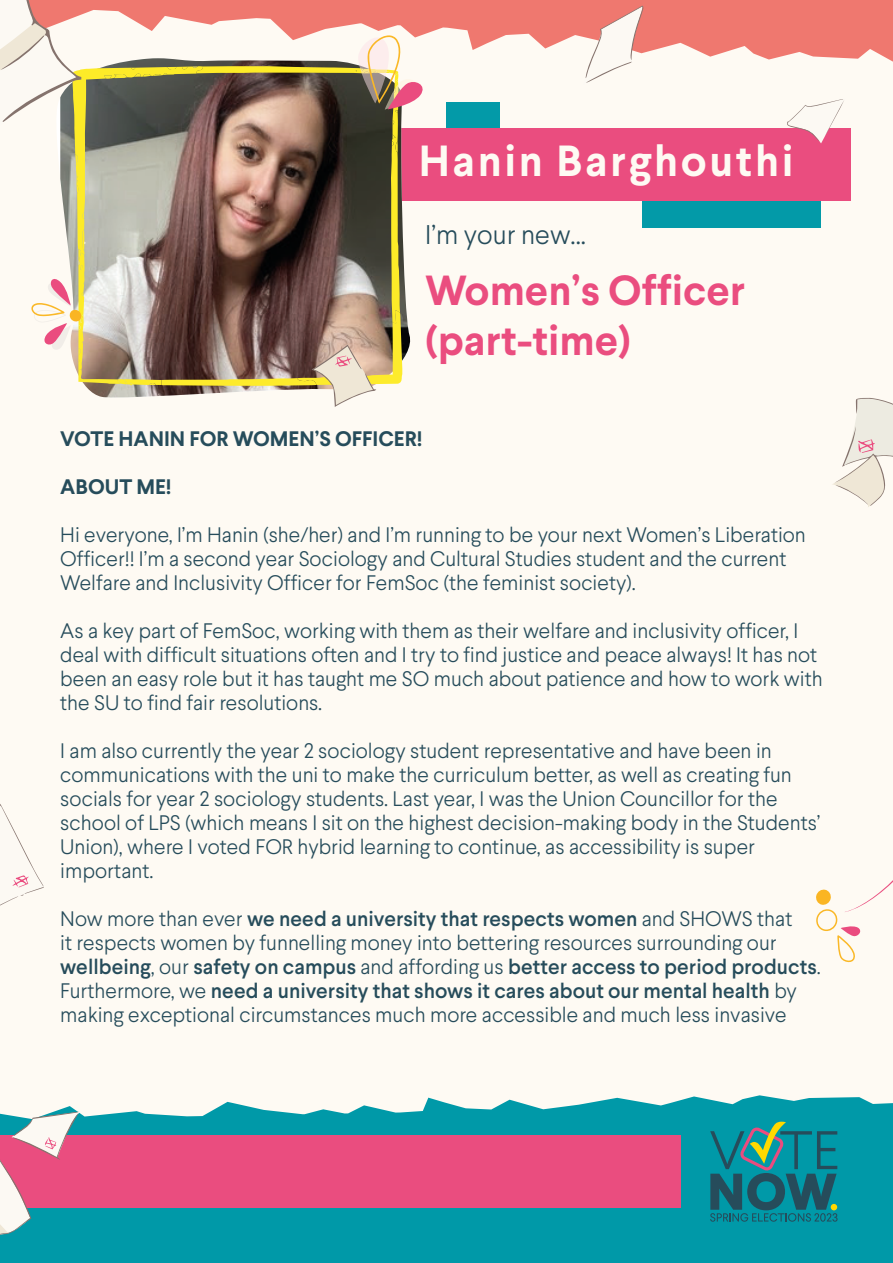
<style>
.page{position:relative;width:893px;height:1263px;background:#fefaf3}
.page>*{position:absolute;margin:0;border:0;box-sizing:border-box;transform-origin:0 0}
.t1{font:700 43.5px "Larsseit";letter-spacing:.06em;color:#fefaf3}
.t2{font:700 42px/50.4px "Larsseit";color:#ea4d7f}
.t3{font:300 27px "Larsseit";color:#264c5b}
.t4{font:300 21px/24px "Larsseit";color:#264c5b}
.t5{font:700 21px "Larsseit";color:#264c5b}
.s1{font-weight:500}
</style>
<div class="page">
<div style="left:642px;top:173px;width:179px;height:55px;background:#039aa8"></div>
<div style="left:446px;top:102px;width:54px;height:35px;background:#039aa8"></div>
<div style="left:376px;top:128px;width:474px;height:72px;background:#ea4d7f"></div>
<svg style="left:0;top:1095px;width:893px;height:168px;background:#1fa4b1"></svg>
<div style="left:0;top:1135px;width:680px;height:73px;background:#ea4d7f"></div>
<svg style="left:710px;top:1122px;width:127px;height:100px;background:#19808a"></svg>
<svg style="left:428px;top:0;width:465px;height:62px;fill:#ef786f"></svg>
<svg style="left:832px;top:397px;width:61px;height:110px"></svg>
<svg style="left:583px;top:6px;width:60px;height:77px"></svg>
<svg style="left:787px;top:99px;width:57px;height:44px"></svg>
<svg style="left:0;top:804px;width:44px;height:102px"></svg>
<svg style="left:0;top:1111px;width:81px;height:133px"></svg>
<svg style="left:816px;top:880px;width:77px;height:83px"></svg>
<img style="left:0;top:0;width:428px;height:407px">
<h1 class="t1" style="left:419px;top:133px;width:376px">Hanin Barghouthi</h1>
<p class="t3" style="left:425px;top:219px;width:162px">I’m your new...</p>
<h2 class="t2" style="left:425px;top:265px;width:322px">Women’s Officer (part-time)</h2>
<p class="t5" style="left:60px;top:425px;width:364px">VOTE HANIN FOR WOMEN’S OFFICER!</p>
<p class="t5" style="left:60px;top:473px;width:113px">ABOUT ME!</p>
<p class="t4" style="left:60px;top:522px;width:747px">Hi everyone, I’m Hanin (she/her) and I’m running to be your next Women’s Liberation<br>Officer!! I’m a second year Sociology and Cultural Studies student and the current<br>Welfare and Inclusivity Officer for FemSoc (the feminist society).</p>
<p class="t4" style="left:60px;top:618px;width:764px">As a key part of FemSoc, working with them as their welfare and inclusivity officer, I deal with difficult situations often and I try to find justice and peace always! It has not been an easy role but it has taught me SO much about patience and how to work with the SU to find fair resolutions.</p>
<p class="t4" style="left:60px;top:738px;width:762px">I am also currently the year 2 sociology student representative and have been in communications with the uni to make the curriculum better, as well as creating fun socials for year 2 sociology students. Last year, I was the Union Councillor for the school of LPS (which means I sit on the highest decision-making body in the Students’ Union), where I voted FOR hybrid learning to continue, as accessibility is super important.</p>
<p class="t4" style="left:60px;top:906px;width:762px">Now more than ever <span class="s1">we need a university that respects women</span> and SHOWS that<br>it respects women by funnelling money into bettering resources surrounding our <span class="s1">wellbeing</span>, our <span class="s1">safety on campus</span> and affording us <span class="s1">better access to period products</span>.<br>Furthermore, we <span class="s1">need a university that shows it cares about our mental health</span> by making exceptional circumstances much more accessible and much less invasive</p>
</div>
